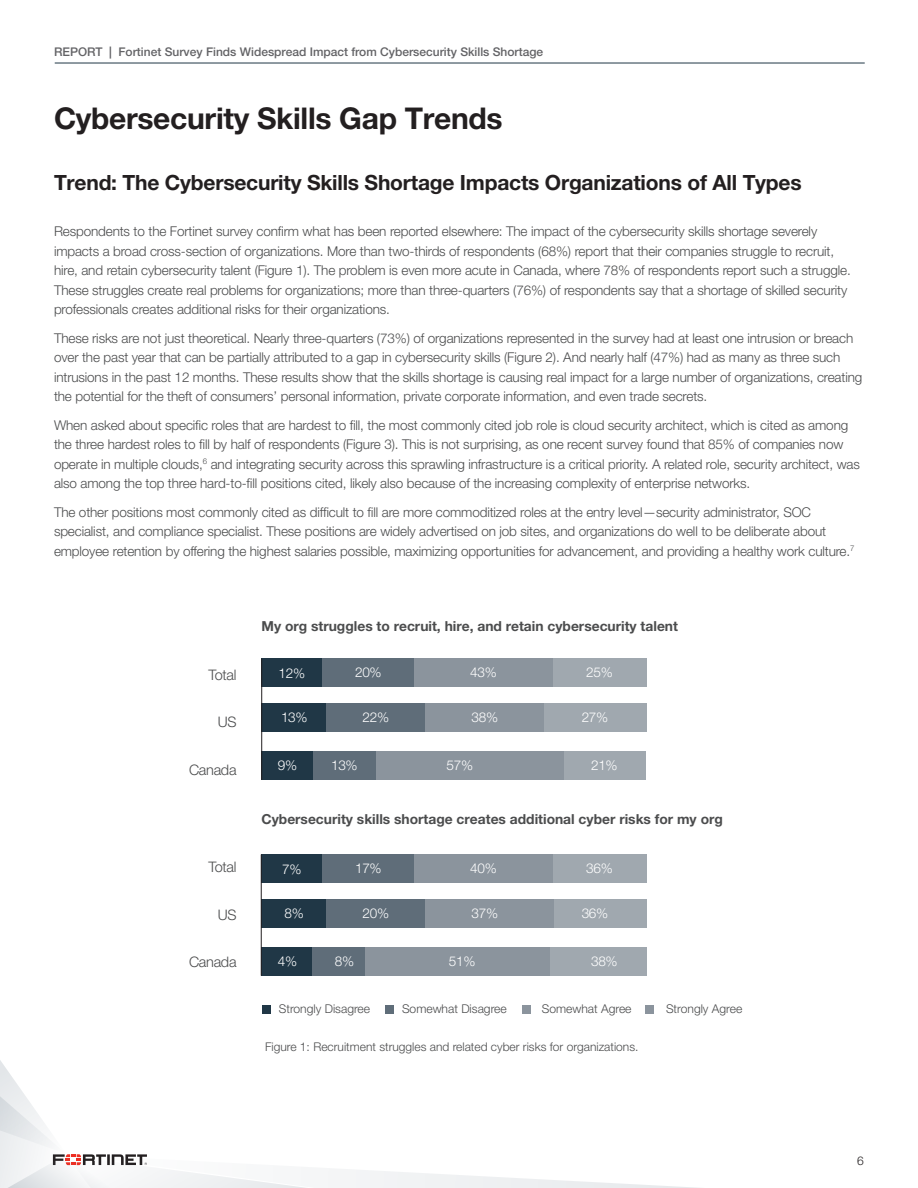
<style>
.page{position:relative;width:918px;height:1188px;background:#fff}
.page>*{position:absolute;margin:0;border:0;box-sizing:border-box;transform-origin:0 0}
.Main_Subtitle{font:700 30px "Helvetica Neue LT Pro";letter-spacing:-.01em;color:#231f20}
.Body_Copy_Sub-SUBHEA{font:700 21px "Helvetica Neue LT Pro";letter-spacing:-.01em;color:#231f20}
.Body_Copy{font:300 14.55px "Helvetica Neue LT Pro";letter-spacing:-.02em;color:#4b4c4d}
.Figure_Description{font:700 13.8px "Helvetica Neue LT Pro";color:#4b4c4d}
.Body_Copy-2{font:300 13.5px/19.5px "Helvetica Neue LT Pro";letter-spacing:-.01em;color:#4b4c4d}
.Body_Copy-3{font:300 13.5px "Helvetica Neue LT Pro";letter-spacing:-.02em;color:#fff}
.Body_Copy-4{font:300 12.15px "Helvetica Neue LT Pro";color:#4b4c4d}
.t1{font:500 12px "Helvetica Neue LT Pro";color:#636366}
.Figure_Description-2{font:300 12px "Helvetica Neue LT Pro";color:#4b4c4d}
.t2{font:300 12px "Helvetica Neue LT Pro";color:#231f20}
.s1{font-weight:700}
</style>
<div class="page">
<hr style="left:55px;top:63px;width:810px;height:1px;background:#203746">
<svg style="left:0;top:1060px;width:697px;height:128px"></svg>
<div style="left:261px;top:659px;width:61px;height:28px;background:#203746"></div>
<div style="left:261px;top:854px;width:61px;height:29px;background:#203746"></div>
<div style="left:322px;top:659px;width:92px;height:28px;background:#5f6d79"></div>
<div style="left:322px;top:854px;width:92px;height:29px;background:#5f6d79"></div>
<div style="left:553px;top:659px;width:93px;height:28px;background:#a0a8af"></div>
<div style="left:553px;top:854px;width:93px;height:29px;background:#a0a8af"></div>
<div style="left:562px;top:752px;width:84px;height:28px;background:#a0a8af"></div>
<div style="left:550px;top:947px;width:96px;height:29px;background:#a0a8af"></div>
<div style="left:544px;top:703px;width:102px;height:29px;background:#a0a8af"></div>
<div style="left:554px;top:899px;width:92px;height:28px;background:#a0a8af"></div>
<div style="left:414px;top:659px;width:139px;height:28px;background:#8b949d"></div>
<div style="left:414px;top:854px;width:139px;height:29px;background:#8b949d"></div>
<div style="left:261px;top:703px;width:65px;height:29px;background:#203746"></div>
<div style="left:261px;top:899px;width:65px;height:28px;background:#203746"></div>
<div style="left:326px;top:703px;width:99px;height:29px;background:#5f6d79"></div>
<div style="left:326px;top:899px;width:99px;height:28px;background:#5f6d79"></div>
<div style="left:425px;top:703px;width:119px;height:29px;background:#8b949d"></div>
<div style="left:425px;top:899px;width:129px;height:28px;background:#8b949d"></div>
<div style="left:261px;top:752px;width:52px;height:28px;background:#203746"></div>
<div style="left:261px;top:947px;width:52px;height:29px;background:#203746"></div>
<div style="left:313px;top:752px;width:63px;height:28px;background:#5f6d79"></div>
<div style="left:313px;top:947px;width:52px;height:29px;background:#5f6d79"></div>
<div style="left:376px;top:752px;width:188px;height:28px;background:#8b949d"></div>
<div style="left:365px;top:947px;width:185px;height:29px;background:#8b949d"></div>
<div style="left:262px;top:1006px;width:8px;height:8px;background:#203746"></div>
<div style="left:385px;top:1006px;width:8px;height:8px;background:#5f6d79"></div>
<div style="left:523px;top:1006px;width:8px;height:8px;background:#8b949d"></div>
<div style="left:645px;top:1006px;width:9px;height:8px;background:#8b949d"></div>
<hr style="left:261px;top:659px;width:1px;height:121px;background:#231f20">
<hr style="left:261px;top:854px;width:1px;height:122px;background:#231f20">
<p class="t1" style="left:54px;top:44px;width:491px">REPORT <span class="s1">|</span> Fortinet Survey Finds Widespread Impact from Cybersecurity Skills Shortage</p>
<p class="Main_Subtitle" style="left:54px;top:100px;width:450px">Cybersecurity Skills Gap Trends</p>
<p class="Body_Copy_Sub-SUBHEA" style="left:54px;top:169px;width:749px">Trend: The Cybersecurity Skills Shortage Impacts Organizations of All Types</p>
<p class="Body_Copy-2" style="left:54px;top:222px;width:798px">Respondents to the Fortinet survey confirm what has been reported elsewhere: The impact of the cybersecurity skills shortage severely impacts a broad cross-section of organizations. More than two-thirds of respondents (68%) report that their companies struggle to recruit, hire, and retain cybersecurity talent (Figure 1). The problem is even more acute in Canada, where 78% of respondents report such a struggle.<br>These struggles create real problems for organizations; more than three-quarters (76%) of respondents say that a shortage of skilled security professionals creates additional risks for their organizations.</p>
<p class="Body_Copy-2" style="left:54px;top:328px;width:810px">These risks are not just theoretical. Nearly three-quarters (73%) of organizations represented in the survey had at least one intrusion or breach over the past year that can be partially attributed to a gap in cybersecurity skills (Figure 2). And nearly half (47%) had as many as three such intrusions in the past 12 months. These results show that the skills shortage is causing real impact for a large number of organizations, creating the potential for the theft of consumers’ personal information, private corporate information, and even trade secrets.</p>
<p class="Body_Copy-2" style="left:54px;top:415px;width:807px">When asked about specific roles that are hardest to fill, the most commonly cited job role is cloud security architect, which is cited as among the three hardest roles to fill by half of respondents (Figure 3). This is not surprising, as one recent survey found that 85% of companies now operate in multiple clouds,<sup>6</sup> and integrating security across this sprawling infrastructure is a critical priority. A related role, security architect, was also among the top three hard-to-fill positions cited, likely also because of the increasing complexity of enterprise networks.</p>
<p class="Body_Copy-2" style="left:54px;top:502px;width:802px">The other positions most commonly cited as difficult to fill are more commoditized roles at the entry level—security administrator, SOC specialist, and compliance specialist. These positions are widely advertised on job sites, and organizations do well to be deliberate about employee retention by offering the highest salaries possible, maximizing opportunities for advancement, and providing a healthy work culture.<sup>7</sup></p>
<p class="Body_Copy" style="left:209px;top:666px;width:29px">Total</p>
<p class="Body_Copy" style="left:218px;top:713px;width:20px">US</p>
<p class="Body_Copy" style="left:189px;top:761px;width:49px">Canada</p>
<p class="Body_Copy" style="left:209px;top:858px;width:29px">Total</p>
<p class="Body_Copy" style="left:218px;top:906px;width:20px">US</p>
<p class="Body_Copy" style="left:189px;top:953px;width:49px">Canada</p>
<p class="Figure_Description" style="left:261px;top:617px;width:418px">My org struggles to recruit, hire, and retain cybersecurity talent</p>
<p class="Body_Copy-3" style="left:279px;top:665px;width:28px">12%</p>
<p class="Body_Copy-3" style="left:355px;top:664px;width:28px">20%</p>
<p class="Body_Copy-3" style="left:470px;top:664px;width:28px">43%</p>
<p class="Body_Copy-3" style="left:586px;top:664px;width:28px">25%</p>
<p class="Body_Copy-3" style="left:281px;top:709px;width:28px">13%</p>
<p class="Body_Copy-3" style="left:363px;top:709px;width:28px">22%</p>
<p class="Body_Copy-3" style="left:472px;top:709px;width:28px">38%</p>
<p class="Body_Copy-3" style="left:582px;top:709px;width:28px">27%</p>
<p class="Body_Copy-3" style="left:278px;top:757px;width:21px">9%</p>
<p class="Body_Copy-3" style="left:331px;top:757px;width:28px">13%</p>
<p class="Body_Copy-3" style="left:446px;top:757px;width:28px">57%</p>
<p class="Body_Copy-3" style="left:591px;top:757px;width:28px">21%</p>
<p class="Figure_Description" style="left:261px;top:810px;width:463px">Cybersecurity skills shortage creates additional cyber risks for my org</p>
<p class="Body_Copy-3" style="left:282px;top:860px;width:21px">7%</p>
<p class="Body_Copy-3" style="left:355px;top:860px;width:28px">17%</p>
<p class="Body_Copy-3" style="left:470px;top:860px;width:28px">40%</p>
<p class="Body_Copy-3" style="left:586px;top:860px;width:28px">36%</p>
<p class="Body_Copy-3" style="left:285px;top:905px;width:21px">8%</p>
<p class="Body_Copy-3" style="left:363px;top:905px;width:28px">20%</p>
<p class="Body_Copy-3" style="left:472px;top:905px;width:28px">37%</p>
<p class="Body_Copy-3" style="left:582px;top:905px;width:28px">36%</p>
<p class="Body_Copy-3" style="left:278px;top:953px;width:21px">4%</p>
<p class="Body_Copy-3" style="left:335px;top:953px;width:21px">8%</p>
<p class="Body_Copy-3" style="left:449px;top:953px;width:28px">51%</p>
<p class="Body_Copy-3" style="left:591px;top:953px;width:28px">38%</p>
<p class="Body_Copy-4" style="left:279px;top:1002px;width:93px">Strongly Disagree</p>
<p class="Body_Copy-4" style="left:402px;top:1002px;width:106px">Somewhat Disagree</p>
<p class="Body_Copy-4" style="left:542px;top:1002px;width:91px">Somewhat Agree</p>
<p class="Body_Copy-4" style="left:666px;top:1002px;width:78px">Strongly Agree</p>
<p class="Figure_Description-2" style="left:265px;top:1039px;width:375px">Figure 1: Recruitment struggles and related cyber risks for organizations.</p>
<p class="t2" style="left:857px;top:1154px;width:8px">6</p>
</div>
